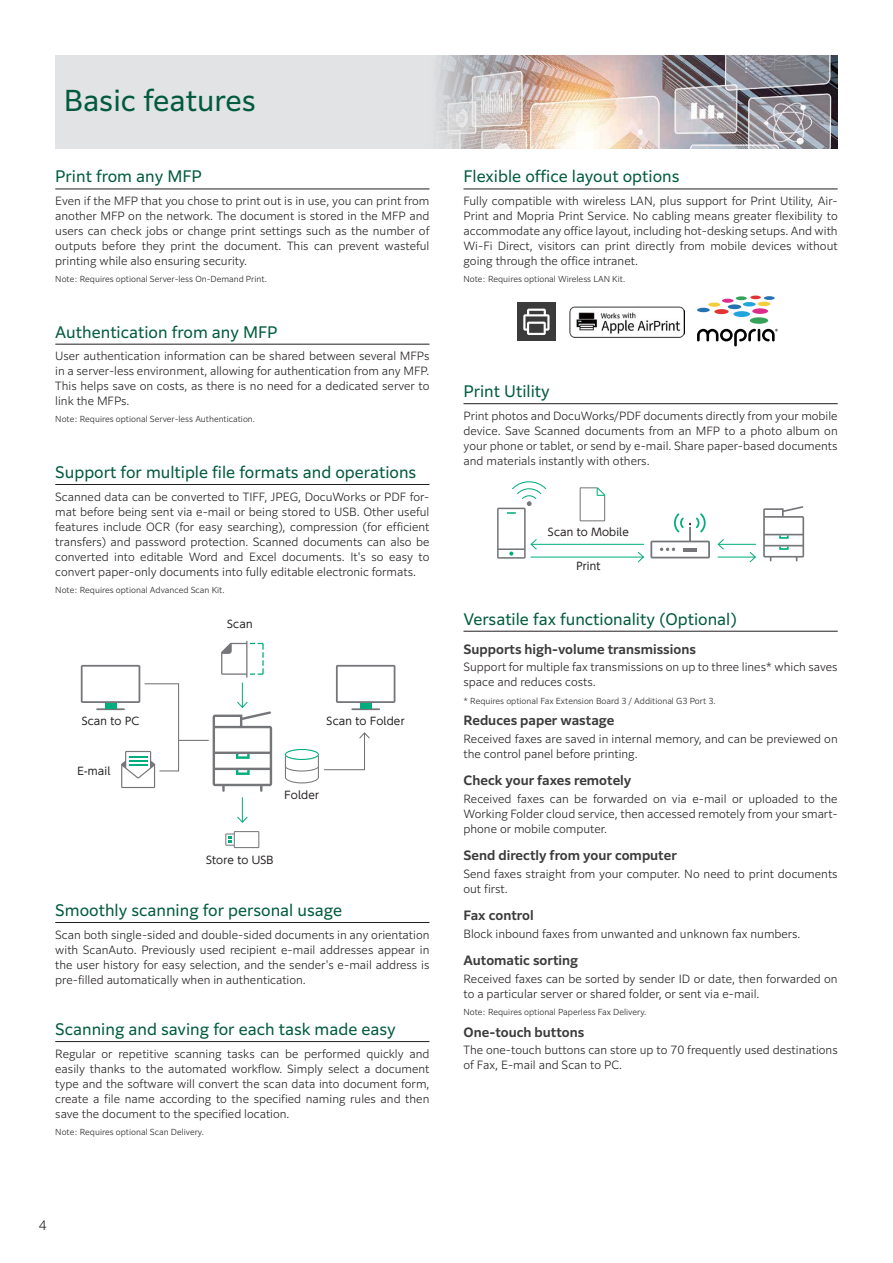
<style>
.page{position:relative;width:893px;height:1263px;background:#fff}
.page>*{position:absolute;margin:0;border:0;box-sizing:border-box;transform-origin:0 0}
.t1{font:28.5px "Clarimo UDPE";color:#005b3e}
.t2{font:15.75px "Clarimo UDPE";color:#005b3e}
.t3{font:600 12.75px "Clarimo UDPE";color:#3b3b3c}
.t4{font:300 12.75px "Clarimo UDPE";color:#231f20}
.t5{font:300 11.25px/15px "Clarimo UDPE";color:#231f20;text-align:justify}
.t6{font:10.5px "UD Shin Go Pr 6 N";letter-spacing:.015em;color:#231f20}
.t7{font:300 8.25px "Clarimo UDPE";color:#231f20}
</style>
<div class="page">
<div style="left:55px;top:55px;width:783px;height:94px;background:#e1e3e4"></div>
<img style="left:436px;top:55px;width:402px;height:94px">
<hr style="left:55px;top:189px;width:374px;height:1px;background:#231f20">
<hr style="left:55px;top:344px;width:374px;height:1px;background:#231f20">
<hr style="left:55px;top:922px;width:374px;height:1px;background:#231f20">
<hr style="left:55px;top:1041px;width:374px;height:1px;background:#231f20">
<hr style="left:55px;top:484px;width:374px;height:1px;background:#231f20">
<hr style="left:463px;top:189px;width:375px;height:1px;background:#231f20">
<hr style="left:463px;top:403px;width:375px;height:1px;background:#231f20">
<hr style="left:463px;top:631px;width:375px;height:1px;background:#231f20">
<img style="left:569px;top:306px;width:116px;height:32px">
<svg style="left:697px;top:329px;width:81px;height:17px"></svg>
<div style="left:750px;top:317px;width:18px;height:7px;background:#36a259;border-radius:50%"></div>
<div style="left:752px;top:308px;width:16px;height:6px;background:#dc2d8c;border-radius:50%"></div>
<div style="left:733px;top:311px;width:17px;height:6px;background:#22a5dc;border-radius:50%"></div>
<div style="left:714px;top:309px;width:15px;height:5px;background:#e13234;border-radius:50%"></div>
<div style="left:728px;top:304px;width:13px;height:5px;background:#2472b1;border-radius:50%"></div>
<svg style="left:736px;top:296px;width:11px;height:4px"></svg>
<svg style="left:722px;top:299px;width:11px;height:4px"></svg>
<div style="left:708px;top:302px;width:12px;height:5px;background:#f2ce3d;border-radius:50%"></div>
<svg style="left:697px;top:308px;width:13px;height:4px"></svg>
<svg style="left:743px;top:302px;width:13px;height:4px"></svg>
<svg style="left:750px;top:296px;width:11px;height:3px"></svg>
<hr style="left:758px;top:302px;width:12px;height:4px;background:#f2ce3d;border-radius:50%">
<svg style="left:764px;top:296px;width:11px;height:4px"></svg>
<div style="left:517px;top:303px;width:39px;height:38px;background:#3b3b3c"></div>
<svg style="left:523px;top:309px;width:27px;height:26px"></svg>
<hr style="left:351px;top:708px;width:29px;height:2px;background:#747679">
<svg style="left:336px;top:665px;width:59px;height:38px"></svg>
<div style="left:360px;top:703px;width:12px;height:5px;background:#00ad7d"></div>
<svg style="left:225px;top:831px;width:34px;height:17px"></svg>
<svg style="left:213px;top:641px;width:59px;height:182px"></svg>
<svg style="left:81px;top:665px;width:98px;height:123px"></svg>
<hr style="left:179px;top:740px;width:30px;height:1px;background:#6c6d71">
<svg style="left:285px;top:732px;width:85px;height:51px"></svg>
<svg style="left:763px;top:506px;width:41px;height:55px"></svg>
<svg style="left:580px;top:487px;width:25px;height:34px"></svg>
<hr style="left:531px;top:544px;width:113px;height:1px;background:#00ad7d">
<svg style="left:497px;top:481px;width:49px;height:78px"></svg>
<hr style="left:718px;top:544px;width:38px;height:1px;background:#00ad7d">
<svg style="left:717px;top:539px;width:8px;height:11px"></svg>
<hr style="left:530px;top:557px;width:113px;height:1px;background:#00ad7d">
<svg style="left:637px;top:513px;width:73px;height:50px"></svg>
<hr style="left:718px;top:557px;width:37px;height:1px;background:#00ad7d">
<svg style="left:749px;top:551px;width:7px;height:12px"></svg>
<h1 class="t1" style="left:64px;top:78px;width:194px">Basic features</h1>
<h2 class="t2" style="left:55px;top:164px;width:148px">Print from any MFP</h2>
<p class="t5" style="left:55px;top:192px;width:376px">Even if the MFP that you chose to print out is in use, you can print from another MFP on the network. The document is stored in the MFP and users can check jobs or change print settings such as the number of outputs before they print the document. This can prevent wasteful printing while also ensuring security.</p>
<p class="t7" style="left:55px;top:273px;width:213px">Note: Requires optional Server-less On-Demand Print.</p>
<h2 class="t2" style="left:55px;top:319px;width:224px">Authentication from any MFP</h2>
<p class="t5" style="left:55px;top:348px;width:376px">User authentication information can be shared between several MFPs in a server-less environment, allowing for authentication from any MFP.<br>This helps save on costs, as there is no need for a dedicated server to link the MFPs.</p>
<p class="t7" style="left:55px;top:413px;width:201px">Note: Requires optional Server-less Authentication.</p>
<h2 class="t2" style="left:55px;top:459px;width:363px">Support for multiple file formats and operations</h2>
<p class="t5" style="left:55px;top:488px;width:376px">Scanned data can be converted to TIFF, JPEG, DocuWorks or PDF for&shy;mat before being sent via e-mail or being stored to USB. Other useful features include OCR (for easy searching), compression (for efficient transfers) and password protection. Scanned documents can also be converted into editable Word and Excel documents. It's so easy to convert paper-only documents into fully editable electronic formats.</p>
<p class="t7" style="left:55px;top:583px;width:171px">Note: Requires optional Advanced Scan Kit.</p>
<p class="t6" style="left:227px;top:615px;width:27px">Scan</p>
<p class="t6" style="left:82px;top:713px;width:59px">Scan to PC</p>
<p class="t6" style="left:327px;top:713px;width:80px">Scan to Folder</p>
<p class="t6" style="left:78px;top:762px;width:34px">E-mail</p>
<p class="t6" style="left:285px;top:786px;width:36px">Folder</p>
<p class="t6" style="left:206px;top:851px;width:69px">Store to USB</p>
<h2 class="t2" style="left:55px;top:897px;width:288px">Smoothly scanning for personal usage</h2>
<p class="t5" style="left:55px;top:926px;width:376px">Scan both single-sided and double-sided documents in any orientation with ScanAuto. Previously used recipient e-mail addresses appear in the user history for easy selection, and the sender's e-mail address is pre-filled automatically when in authentication.</p>
<h2 class="t2" style="left:55px;top:1016px;width:342px">Scanning and saving for each task made easy</h2>
<p class="t5" style="left:55px;top:1045px;width:376px">Regular or repetitive scanning tasks can be performed quickly and easily thanks to the automated workflow. Simply select a document type and the software will convert the scan data into document form, create a file name according to the specified naming rules and then save the document to the specified location.</p>
<p class="t7" style="left:55px;top:1125px;width:150px">Note: Requires optional Scan Delivery.</p>
<p class="t4" style="left:39px;top:1215px;width:10px">4</p>
<h2 class="t2" style="left:463px;top:164px;width:217px">Flexible office layout options</h2>
<p class="t5" style="left:463px;top:192px;width:376px">Fully compatible with wireless LAN, plus support for Print Utility, Air-Print and Mopria Print Service. No cabling means greater flexibility to accommodate any office layout, including hot-desking setups. And with Wi-Fi Direct, visitors can print directly from mobile devices without going through the office intranet.</p>
<p class="t7" style="left:463px;top:273px;width:163px">Note: Requires optional Wireless LAN Kit.</p>
<h2 class="t2" style="left:463px;top:379px;width:88px">Print Utility</h2>
<p class="t5" style="left:463px;top:407px;width:376px">Print photos and DocuWorks/PDF documents directly from your mobile device. Save Scanned documents from an MFP to a photo album on your phone or tablet, or send by e-mail. Share paper-based documents and materials instantly with others.</p>
<p class="t6" style="left:548px;top:523px;width:82px">Scan to Mobile</p>
<p class="t6" style="left:576px;top:557px;width:26px">Print</p>
<h2 class="t2" style="left:463px;top:606px;width:275px">Versatile fax functionality (Optional)</h2>
<p class="t3" style="left:463px;top:639px;width:234px">Supports high-volume transmissions</p>
<p class="t5" style="left:463px;top:659px;width:376px">Support for multiple fax transmissions on up to three lines* which saves space and reduces costs.</p>
<p class="t7" style="left:463px;top:694px;width:254px">* Requires optional Fax Extension Board 3 / Additional G3 Port 3.</p>
<p class="t3" style="left:463px;top:710px;width:152px">Reduces paper wastage</p>
<p class="t5" style="left:463px;top:730px;width:376px">Received faxes are saved in internal memory, and can be previewed on the control panel before printing.</p>
<p class="t3" style="left:463px;top:770px;width:169px">Check your faxes remotely</p>
<p class="t5" style="left:463px;top:790px;width:376px">Received faxes can be forwarded on via e-mail or uploaded to the Working Folder cloud service, then accessed remotely from your smart&shy;phone or mobile computer.</p>
<p class="t3" style="left:463px;top:845px;width:215px">Send directly from your computer</p>
<p class="t5" style="left:463px;top:865px;width:376px">Send faxes straight from your computer. No need to print documents out first.</p>
<p class="t3" style="left:463px;top:905px;width:72px">Fax control</p>
<p class="t5" style="left:463px;top:925px;width:338px">Block inbound faxes from unwanted and unknown fax numbers.</p>
<p class="t3" style="left:463px;top:950px;width:116px">Automatic sorting</p>
<p class="t5" style="left:463px;top:970px;width:376px">Received faxes can be sorted by sender ID or date, then forwarded on to a particular server or shared folder, or sent via e-mail.</p>
<p class="t7" style="left:463px;top:1005px;width:184px">Note: Requires optional Paperless Fax Delivery.</p>
<p class="t3" style="left:463px;top:1021px;width:122px">One-touch buttons</p>
<p class="t5" style="left:463px;top:1041px;width:376px">The one-touch buttons can store up to 70 frequently used destinations of Fax, E-mail and Scan to PC.</p>
</div>
